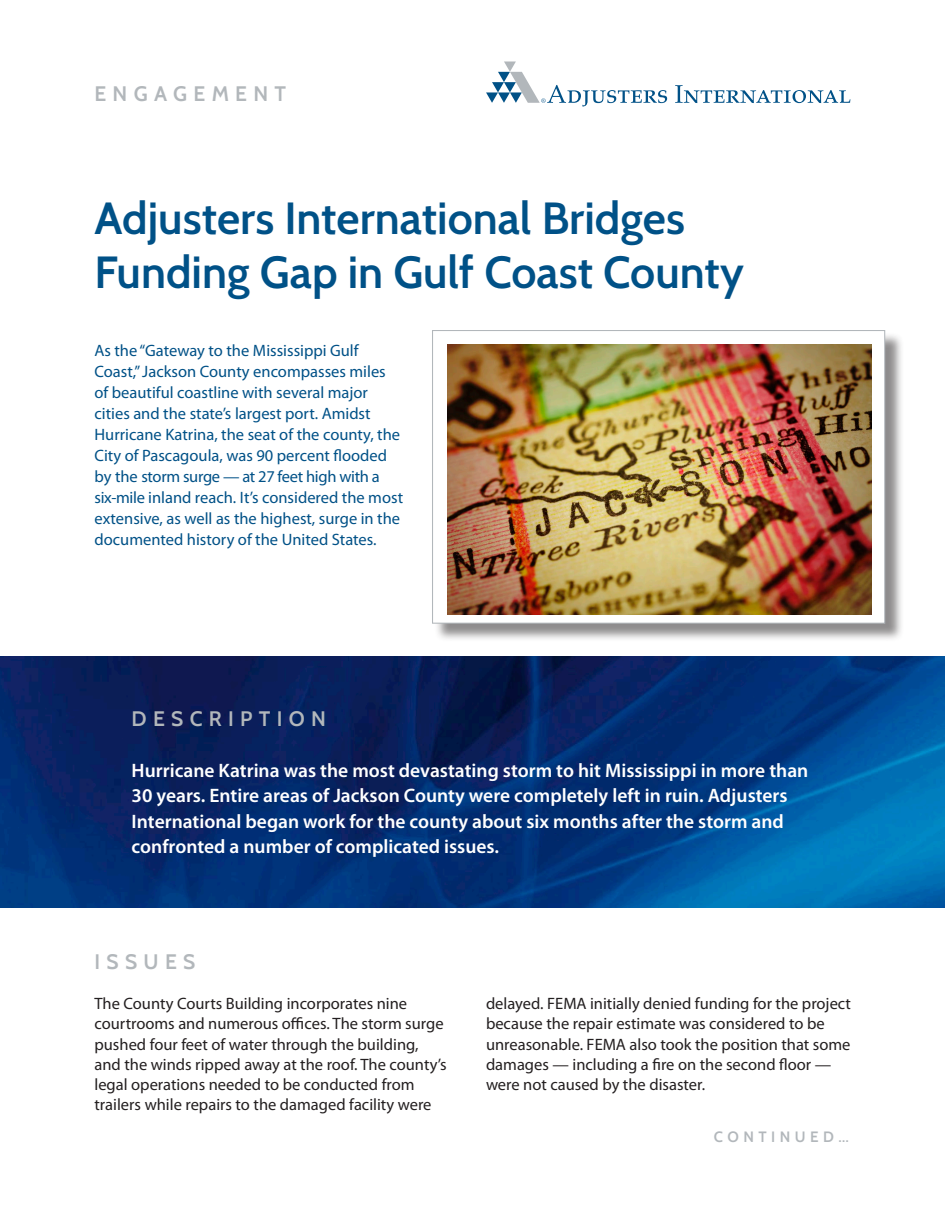
<style>
.page{position:relative;width:945px;height:1215px;background:#fff}
.page>*{position:absolute;margin:0;border:0;box-sizing:border-box;transform-origin:0 0}
.t1{font:600 45px/54px "Cabin";color:#005187}
.t2{font:600 21px "Cabin";letter-spacing:.3em;color:#b2b7bb}
.t3{font:600 19.5px/25.5px "Myriad Pro";color:#fff}
.t4{font:16.5px/20.2px "Myriad Pro";color:#231f20}
.t5{font:16.5px/21px "Myriad Pro";color:#005187}
.t6{font:600 15px "Cabin";letter-spacing:.3em;color:#b2b7bb}
</style>
<div class="page">
<div style="left:434px;top:332px;width:470px;height:310px;background:#231f20;opacity:.51"></div>
<div style="left:433px;top:331px;width:452px;height:292px;background:#fff"></div>
<img style="left:448px;top:344px;width:423px;height:271px">
<div style="left:432px;top:330px;width:453px;height:294px;border:1px solid #b2b7bb"></div>
<img style="left:0;top:657px;width:945px;height:251px">
<svg style="left:675px;top:85px;width:175px;height:18px"></svg>
<svg style="left:486px;top:62px;width:181px;height:44px"></svg>
<p class="t2" style="left:94px;top:81px;width:193px">ENGAGEMENT</p>
<p class="t1" style="left:94px;top:191px;width:651px">Adjusters International Bridges<br>Funding Gap in Gulf Coast County</p>
<p class="t5" style="left:94px;top:340px;width:310px">As the “Gateway to the Mississippi Gulf Coast,” Jackson County encompasses miles of beautiful coastline with several major cities and the state’s largest port. Amidst Hurricane Katrina, the seat of the county, the City of Pascagoula, was 90 percent flooded by the storm surge — at 27 feet high with a six-mile inland reach. It’s considered the most extensive, as well as the highest, surge in the documented history of the United States.</p>
<p class="t2" style="left:132px;top:706px;width:196px">DESCRIPTION</p>
<p class="t3" style="left:132px;top:757px;width:678px">Hurricane Katrina was the most devastating storm to hit Mississippi in more than 30 years. Entire areas of Jackson County were completely left in ruin. Adjusters International began work for the county about six months after the storm and confronted a number of complicated issues.</p>
<p class="t2" style="left:94px;top:949px;width:102px">ISSUES</p>
<p class="t4" style="left:94px;top:993px;width:354px">The County Courts Building incorporates nine courtrooms and numerous offices. The storm surge pushed four feet of water through the building, and the winds ripped away at the roof. The county’s legal operations needed to be conducted from trailers while repairs to the damaged facility were</p>
<p class="t4" style="left:486px;top:993px;width:367px">delayed. FEMA initially denied funding for the project because the repair estimate was considered to be unreasonable. FEMA also took the position that some damages — including a fire on the second floor — were not caused by the disaster.</p>
<p class="t6" style="left:714px;top:1128px;width:137px">CONTINUED…</p>
</div>
